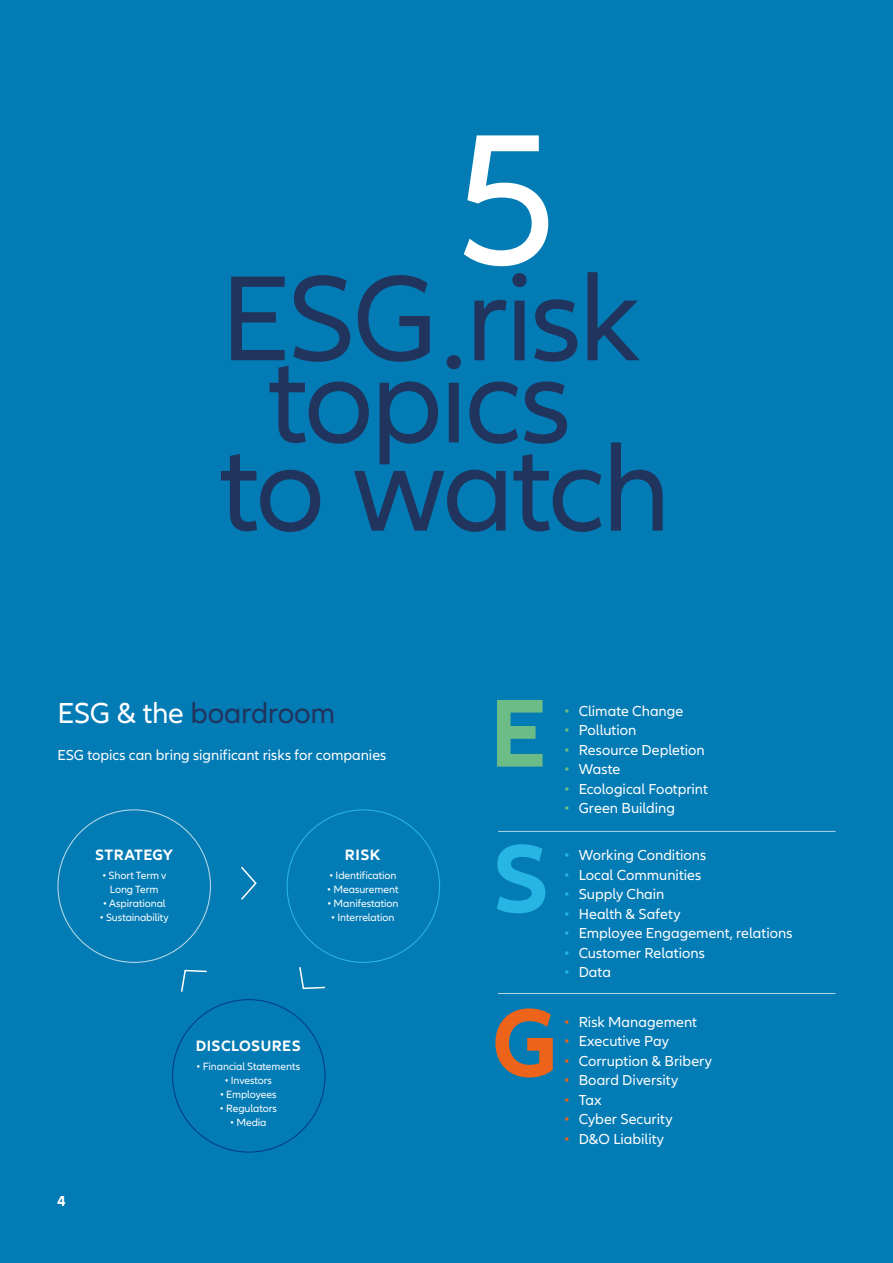
<style>
.page{position:relative;width:893px;height:1263px;background:#037bb5}
.page>*{position:absolute;margin:0;border:0;box-sizing:border-box;transform-origin:0 0}
.t1{font:192.9px "Allianz Neo";color:#fff}
.t2{font:125.55px "Allianz Neo";letter-spacing:-.025em;color:#21345d}
.t3{font:700 100.05px "Allianz Neo";color:#6cbc87}
.t4{font:700 100.05px "Allianz Neo";color:#ec6319}
.t5{font:700 100.05px "Allianz Neo";color:#27b5e4}
.Subheadline___CTA_15{font:30px "Allianz Neo";letter-spacing:-.01em;color:#21345d}
.t6{font:700 15.6px "Allianz Neo";letter-spacing:.03em;color:#fff}
.t7{font:700 15.6px "Allianz Neo";letter-spacing:.01em;color:#fff}
.Copy_10_13pt{font:15px "Allianz Neo";color:#fff}
.t8{font:700 15px "Allianz Neo";color:#fff}
.Caption_Footer_7_9pt{font:10.95px/14.1px "Allianz Neo";letter-spacing:-.01em;color:#fff;text-align:center}
.s1{color:#fff}
.s2{color:#6cbc87}
.s3{color:#27b5e4}
.s4{color:#ec6319}
</style>
<div class="page">
<hr style="left:498px;top:993px;width:338px;height:1px;background:#b1d8e5">
<hr style="left:498px;top:831px;width:338px;height:1px;background:#b1d8e5">
<svg style="left:241px;top:866px;width:16px;height:34px"></svg>
<svg style="left:299px;top:967px;width:26px;height:23px"></svg>
<svg style="left:181px;top:969px;width:26px;height:23px"></svg>
<p class="t1" style="left:455px;top:90px;width:105px">5</p>
<p class="t2" style="left:220px;top:247px;width:422px">ESG risk</p>
<p class="t2" style="left:268px;top:329px;width:305px">topics</p>
<p class="t2" style="left:219px;top:417px;width:453px">to watch</p>
<p class="Subheadline___CTA_15" style="left:57px;top:696px;width:279px"><span class="s1">ESG &amp; the</span> boardroom</p>
<p class="Copy_10_13pt" style="left:57px;top:746px;width:330px">ESG topics can bring significant risks for companies</p>
<p class="t7" style="left:95px;top:846px;width:79px">STRATEGY</p>
<p class="Caption_Footer_7_9pt" style="left:102px;top:868px;width:66px">• Short Term v<br>Long Term</p>
<p class="Caption_Footer_7_9pt" style="left:103px;top:897px;width:64px">• Aspirational</p>
<p class="Caption_Footer_7_9pt" style="left:100px;top:911px;width:71px">• Sustainability</p>
<p class="t6" style="left:345px;top:846px;width:37px">RISK</p>
<p class="Caption_Footer_7_9pt" style="left:329px;top:868px;width:69px">• Identification</p>
<p class="Caption_Footer_7_9pt" style="left:327px;top:882px;width:73px">• Measurement</p>
<p class="Caption_Footer_7_9pt" style="left:327px;top:897px;width:73px">• Manifestation</p>
<p class="Caption_Footer_7_9pt" style="left:331px;top:911px;width:65px">• Interrelation</p>
<p class="t8" style="left:57px;top:1192px;width:10px">4</p>
<p class="t6" style="left:196px;top:1037px;width:106px">DISCLOSURES</p>
<p class="Caption_Footer_7_9pt" style="left:196px;top:1059px;width:105px">• Financial Statements</p>
<p class="Caption_Footer_7_9pt" style="left:224px;top:1073px;width:49px">• Investors</p>
<p class="Caption_Footer_7_9pt" style="left:220px;top:1087px;width:58px">• Employees</p>
<p class="Caption_Footer_7_9pt" style="left:220px;top:1102px;width:59px">• Regulators</p>
<p class="Caption_Footer_7_9pt" style="left:230px;top:1116px;width:38px">• Media</p>
<p class="t3" style="left:490px;top:675px;width:59px">E</p>
<p class="t5" style="left:492px;top:821px;width:59px">S</p>
<p class="Copy_10_13pt" style="left:564px;top:702px;width:121px"><span class="s2">•</span> Climate Change</p>
<p class="Copy_10_13pt" style="left:564px;top:721px;width:74px"><span class="s2">•</span> Pollution</p>
<p class="Copy_10_13pt" style="left:564px;top:741px;width:142px"><span class="s2">•</span> Resource Depletion</p>
<p class="Copy_10_13pt" style="left:564px;top:760px;width:58px"><span class="s2">•</span> Waste</p>
<p class="Copy_10_13pt" style="left:564px;top:780px;width:146px"><span class="s2">•</span> Ecological Footprint</p>
<p class="Copy_10_13pt" style="left:564px;top:799px;width:113px"><span class="s2">•</span> Green Building</p>
<p class="Copy_10_13pt" style="left:564px;top:847px;width:144px"><span class="s3">•</span> Working Conditions</p>
<p class="Copy_10_13pt" style="left:564px;top:866px;width:139px"><span class="s3">•</span> Local Communities</p>
<p class="Copy_10_13pt" style="left:564px;top:886px;width:102px"><span class="s3">•</span> Supply Chain</p>
<p class="Copy_10_13pt" style="left:564px;top:905px;width:118px"><span class="s3">•</span> Health &amp; Safety</p>
<p class="Copy_10_13pt" style="left:564px;top:925px;width:230px"><span class="s3">•</span> Employee Engagement, relations</p>
<p class="Copy_10_13pt" style="left:564px;top:944px;width:142px"><span class="s3">•</span> Customer Relations</p>
<p class="Copy_10_13pt" style="left:564px;top:964px;width:49px"><span class="s3">•</span> Data</p>
<p class="t4" style="left:492px;top:985px;width:68px">G</p>
<p class="Copy_10_13pt" style="left:564px;top:1013px;width:135px"><span class="s4">•</span> Risk Management</p>
<p class="Copy_10_13pt" style="left:564px;top:1032px;width:107px"><span class="s4">•</span> Executive Pay</p>
<p class="Copy_10_13pt" style="left:564px;top:1052px;width:150px"><span class="s4">•</span> Corruption &amp; Bribery</p>
<p class="Copy_10_13pt" style="left:564px;top:1071px;width:116px"><span class="s4">•</span> Board Diversity</p>
<p class="Copy_10_13pt" style="left:564px;top:1091px;width:40px"><span class="s4">•</span> Tax</p>
<p class="Copy_10_13pt" style="left:564px;top:1110px;width:110px"><span class="s4">•</span> Cyber Security</p>
<p class="Copy_10_13pt" style="left:564px;top:1130px;width:102px"><span class="s4">•</span> D&amp;O Liability</p>
</div>
